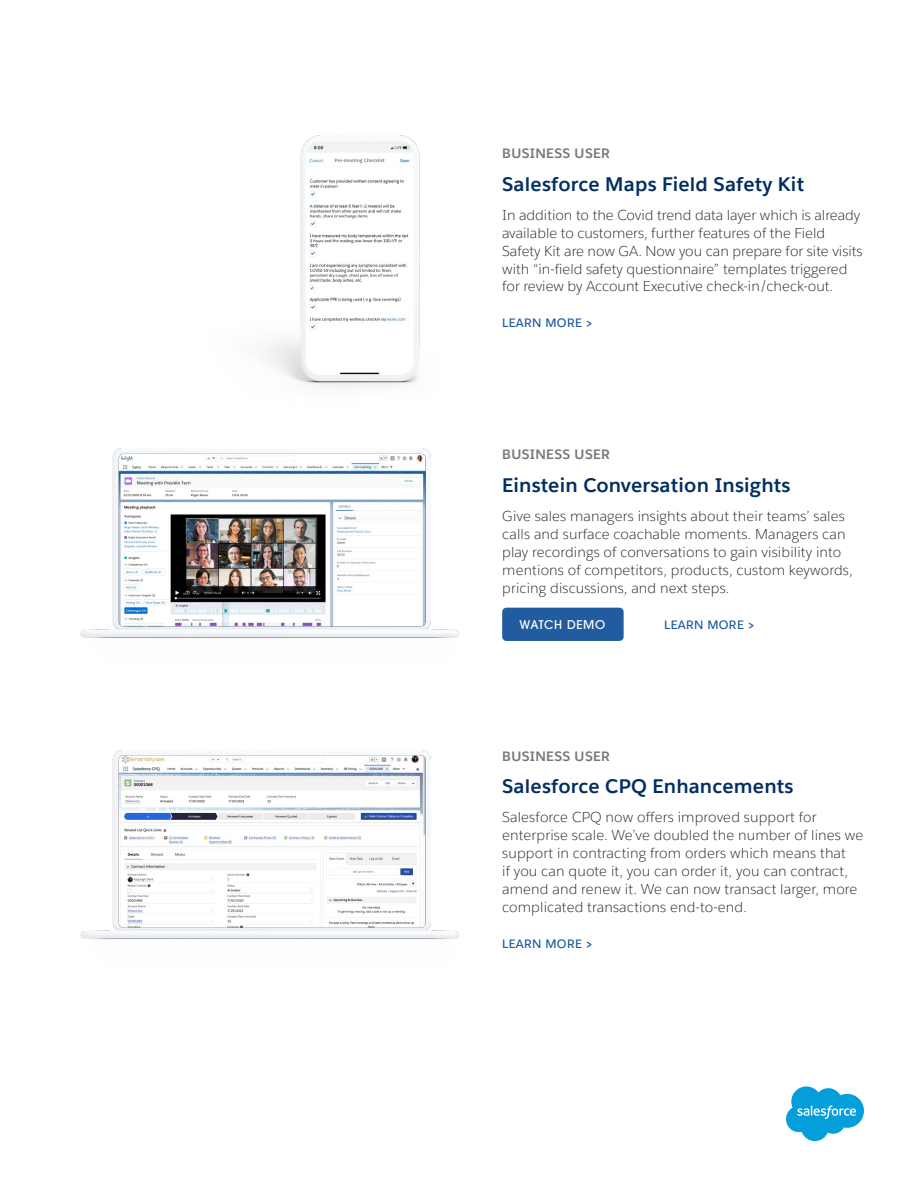
<style>
.page{position:relative;width:918px;height:1188px;background:#fff}
.page>*{position:absolute;margin:0;border:0;box-sizing:border-box;transform-origin:0 0}
.t1{font:700 19.5px "Salesforce Sans";letter-spacing:.01em;color:#032e61}
.t2{font:300 14.25px/18px "Salesforce Sans";letter-spacing:.01em;color:#282829}
.t3{font:700 13.5px "Salesforce Sans";letter-spacing:.03em;color:#757779}
.t4{font:600 12px "Salesforce Sans";letter-spacing:.03em;color:#215ca0}
.t5{font:500 12px "ITC Avant Garde Pro";letter-spacing:.05em;color:#fff}
.s1{font-weight:700}
</style>
<div class="page">
<svg style="left:786px;top:1086px;width:78px;height:55px"></svg>
<img style="left:80px;top:449px;width:379px;height:189px">
<img style="left:119px;top:454px;width:307px;height:172px">
<img style="left:80px;top:750px;width:379px;height:190px">
<img style="left:119px;top:755px;width:307px;height:173px">
<img style="left:265px;top:136px;width:155px;height:251px">
<img style="left:306px;top:141px;width:108px;height:234px">
<div style="left:502px;top:608px;width:122px;height:33px;background:#215ca0;border-radius:4px"></div>
<p class="t3" style="left:502px;top:145px;width:109px">BUSINESS USER</p>
<h1 class="t1" style="left:502px;top:171px;width:303px">Salesforce Maps Field Safety Kit</h1>
<p class="t2" style="left:502px;top:205px;width:362px">In addition to the Covid trend data layer which is already available to customers, further features of the Field Safety Kit are now GA. Now you can prepare for site visits with “in-field safety questionnaire” templates triggered for review by Account Executive check-in/check-out.</p>
<p class="t4" style="left:502px;top:316px;width:92px">LEARN MORE <span class="s1">&gt;</span></p>
<p class="t3" style="left:502px;top:446px;width:109px">BUSINESS USER</p>
<h1 class="t1" style="left:502px;top:473px;width:290px">Einstein Conversation Insights</h1>
<p class="t2" style="left:502px;top:507px;width:352px">Give sales managers insights about their teams’ sales calls and surface coachable moments. Managers can play recordings of conversations to gain visibility into mentions of competitors, products, custom keywords, pricing discussions, and next steps.</p>
<p class="t4" style="left:664px;top:617px;width:92px">LEARN MORE <span class="s1">&gt;</span></p>
<p class="t5" style="left:520px;top:617px;width:87px">WATCH DEMO</p>
<p class="t3" style="left:502px;top:747px;width:109px">BUSINESS USER</p>
<h1 class="t1" style="left:502px;top:774px;width:293px">Salesforce CPQ Enhancements</h1>
<p class="t2" style="left:502px;top:808px;width:363px">Salesforce CPQ now offers improved support for enterprise scale. We’ve doubled the number of lines we support in contracting from orders which means that<br>if you can quote it, you can order it, you can contract, amend and renew it. We can now transact larger, more complicated transactions end-to-end.</p>
<p class="t4" style="left:502px;top:936px;width:92px">LEARN MORE <span class="s1">&gt;</span></p>
</div>
